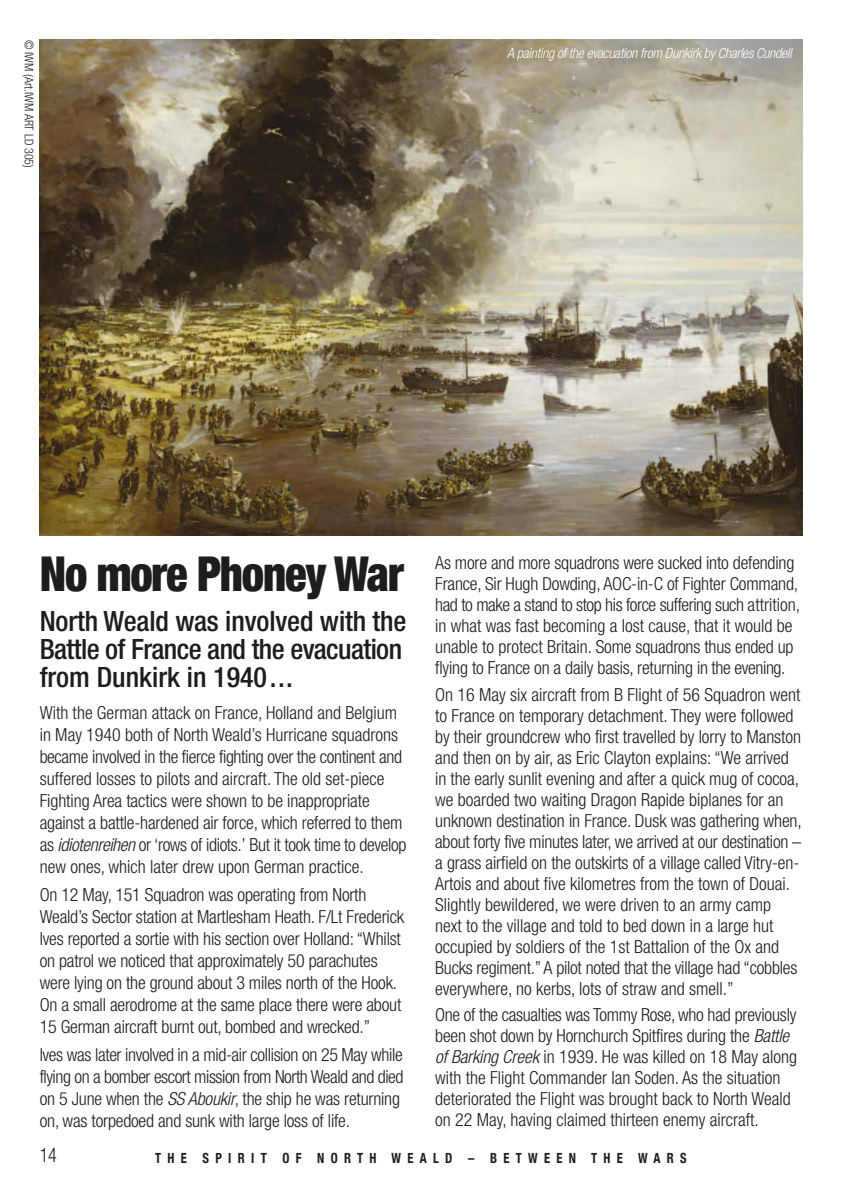
<style>
.page{position:relative;width:842px;height:1191px;background:#fff}
.page>*{position:absolute;margin:0;border:0;box-sizing:border-box;transform-origin:0 0}
.t1{font:900 condensed 48px "Helvetica Neue";letter-spacing:-.025em;color:#1d1d1b;scale:.93 1}
.t2{font:500 condensed 28px "Helvetica Neue";letter-spacing:-.005em;color:#1d1d1b}
.t3{font:300 condensed 20px "Helvetica Neue";color:#1d1d1b;scale:.9 1}
.t4{font:300 condensed 18px/21px "Helvetica Neue";letter-spacing:-.005em;color:#1d1d1b}
.t5{font:italic 300 condensed 14px "Helvetica Neue";color:#fff}
.t6{font:700 condensed 14px "Helvetica Neue";letter-spacing:.5em;color:#1d1d1b;scale:.9 1}
.t7{font:300 condensed 12px "Helvetica Neue";color:#1d1d1b}
.s1{font-style:italic}
</style>
<div class="page">
<img style="left:40px;top:40px;width:762px;height:496px">
<p class="t7" style="left:33px;top:40px;width:130px;rotate:90deg">© IWM (Art.IWM ART LD 305)</p>
<p class="t5" style="left:507px;top:48px;width:289px">A painting of the evacuation from Dunkirk by CharlesCundell</p>
<p class="t4" style="left:435px;top:553px;width:366px">As more and more squadrons were sucked into defending<br>France, Sir Hugh Dowding, AOC-in-C of Fighter Command, had to make a stand to stop his force suffering such attrition,</p>
<h1 class="t1" style="left:40px;top:545px;width:393px">No more Phoney War</h1>
<h3 class="t2" style="left:40px;top:611px;width:368px">North Weald was involved with the</h3>
<p class="t4" style="left:435px;top:616px;width:359px">in what was fast becoming a lost cause, that it would be</p>
<p class="t4" style="left:435px;top:637px;width:360px">unable to protect Britain. Some squadrons thus ended up</p>
<h3 class="t2" style="left:40px;top:639px;width:364px">Battle of France and the evacuation</h3>
<h3 class="t2" style="left:40px;top:667px;width:255px">from Dunkirk in 1940...</h3>
<p class="t4" style="left:435px;top:658px;width:352px">flying to France on a daily basis, returning in the evening.</p>
<p class="t4" style="left:435px;top:685px;width:367px">On 16 May six aircraft from B Flight of 56 Squadron went</p>
<p class="t4" style="left:40px;top:704px;width:359px">With the German attack on France, Holland and Belgium</p>
<p class="t4" style="left:435px;top:706px;width:360px">to France on temporary detachment. They were followed</p>
<p class="t4" style="left:40px;top:726px;width:360px">in May 1940 both of North Weald’s Hurricane squadrons</p>
<p class="t4" style="left:435px;top:727px;width:367px">by their groundcrew who first travelled by lorry to Manston</p>
<p class="t4" style="left:40px;top:748px;width:364px">became involved in the fierce fighting over the continent and</p>
<p class="t4" style="left:435px;top:748px;width:355px">and then on by air, as Eric Clayton explains: “We arrived</p>
<p class="t4" style="left:40px;top:769px;width:368px;line-height:22px">suffered losses to pilots and aircraft. The old set-piece Fighting Area tactics were shown to be inappropriate against a battle-hardened air force, which referred to them as <span class="s1">idiotenreihen</span> or ‘rows of idiots.’ But it took time to develop new ones, which later drew upon German practice.</p>
<p class="t4" style="left:40px;top:885px;width:366px;line-height:22px">On 12 May, 151 Squadron was operating from North Weald’s Sector station at Martlesham Heath. F/Lt Frederick Ives reported a sortie with his section over Holland: “Whilst on patrol we noticed that approximately 50 parachutes were lying on the ground about 3 miles north of the Hook.<br>On a small aerodrome at the same place there were about 15 German aircraft burnt out, bombed and wrecked.”</p>
<p class="t4" style="left:40px;top:1044px;width:365px;line-height:22px">Ives was later involved in a mid-air collision on 25 May while flying on a bomber escort mission from North Weald and died on 5 June when the <span class="s1">SS Aboukir</span>, the ship he was returning on, was torpedoed and sunk with large loss of life.</p>
<p class="t4" style="left:435px;top:769px;width:368px">in the early sunlit evening and after a quick mug of cocoa, we boarded two waiting Dragon Rapide biplanes for an unknown destination in France. Dusk was gathering when, about forty five minutes later, we arrived at our destination – a grass airfield on the outskirts of a village called Vitry-en-Artois and about five kilometres from the town of Douai.<br>Slightly bewildered, we were driven to an army camp next to the village and told to bed down in a large hut occupied by soldiers of the 1st Battalion of the Ox and Bucks regiment.” A pilot noted that the village had “cobbles everywhere, no kerbs, lots of straw and smell.”</p>
<p class="t4" style="left:435px;top:1006px;width:363px">One of the casualties was Tommy Rose, who had previously been shot down by Hornchurch Spitfires during the <span class="s1">Battle of Barking Creek</span> in 1939. He was killed on 18 May along with the Flight Commander Ian Soden. As the situation deteriorated the Flight was brought back to North Weald on 22 May, having claimed thirteen enemy aircraft.</p>
<p class="t3" style="left:40px;top:1147px;width:20px">14</p>
<p class="t6" style="left:155px;top:1149px;width:592px">THE SPIRIT OF NORTH WEALD – BETWEEN THE WARS</p>
</div>
